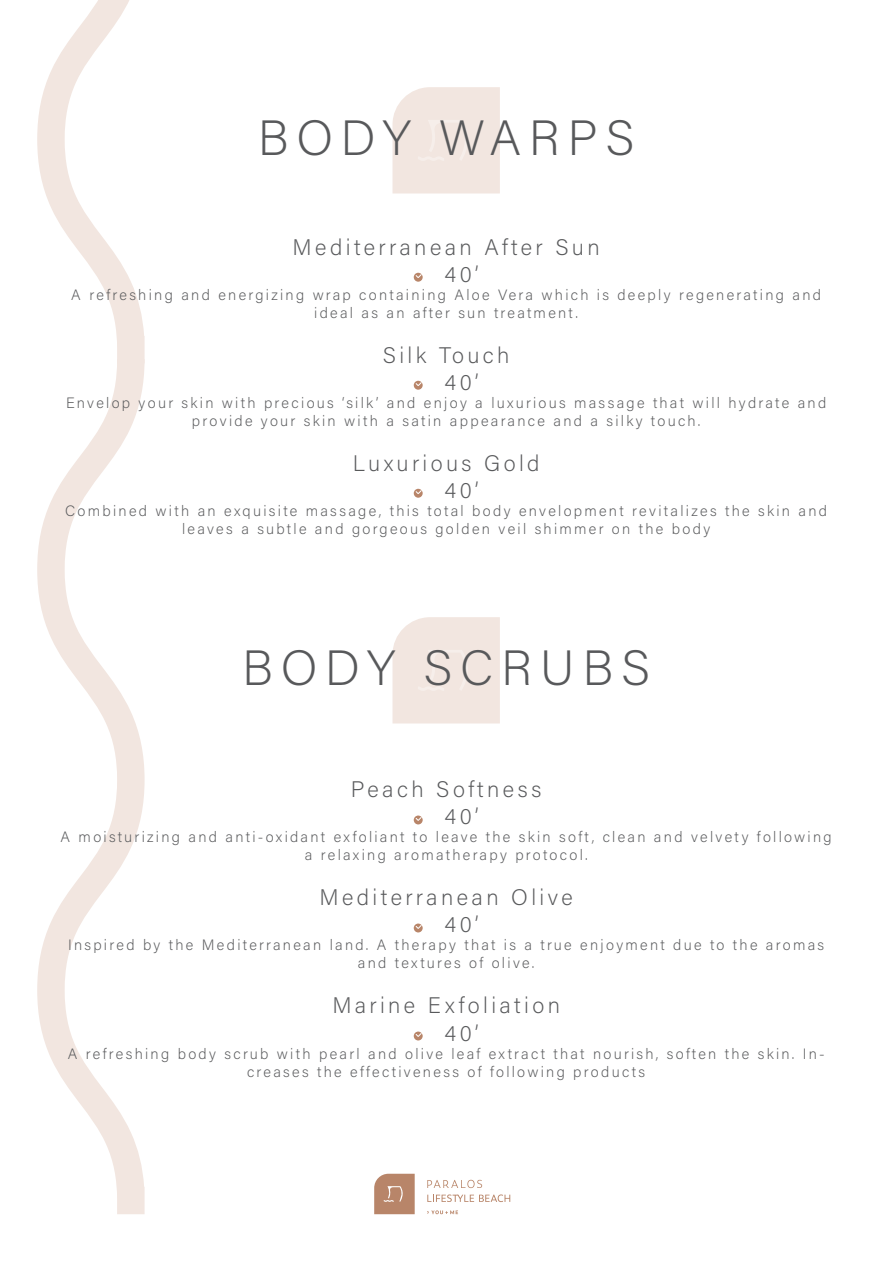
<style>
.page{position:relative;width:893px;height:1263px;background:#fff}
.page>*{position:absolute;margin:0;border:0;box-sizing:border-box;transform-origin:0 0}
.t1{font:49.5px "Acumin Variable Concept";letter-spacing:.15em;color:#58595b}
.t2{font:22.5px/27px "Acumin Variable Concept";letter-spacing:.15em;color:#58595b}
.t3{font:15px/18px "Acumin Variable Concept";letter-spacing:.15em;color:#58595b;text-align:center}
</style>
<div class="page">
<div style="left:392px;top:87px;width:108px;height:106px;background:#f2e6e0"></div>
<div style="left:415px;top:112px;width:63px;height:57px;background:#f2e6e0"></div>
<div style="left:392px;top:617px;width:108px;height:106px;background:#f2e6e0"></div>
<div style="left:415px;top:642px;width:63px;height:57px;background:#f2e6e0"></div>
<svg style="left:374px;top:1174px;width:41px;height:40px;background:#bd8d73"></svg>
<svg style="left:427px;top:1180px;width:55px;height:8px"></svg>
<svg style="left:427px;top:1210px;width:31px;height:4px"></svg>
<svg style="left:427px;top:1194px;width:83px;height:8px"></svg>
<svg style="left:37px;top:363px;width:108px;height:851px"></svg>
<svg style="left:37px;top:0;width:108px;height:363px"></svg>
<svg style="left:414px;top:273px;width:9px;height:9px"></svg>
<svg style="left:414px;top:381px;width:9px;height:9px"></svg>
<svg style="left:414px;top:489px;width:9px;height:9px"></svg>
<svg style="left:414px;top:815px;width:9px;height:9px"></svg>
<svg style="left:414px;top:923px;width:9px;height:9px"></svg>
<svg style="left:414px;top:1031px;width:9px;height:9px"></svg>
<h1 class="t1" style="left:258px;top:103px;width:378px">BODY WARPS</h1>
<h2 class="t2" style="left:444px;top:232px;width:157px;text-indent:-152px">Mediterranean After Sun<br>40’</h2>
<p class="t3" style="left:71px;top:285px;width:751px">A refreshing and energizing wrap containing Aloe Vera which is deeply regenerating and ideal as an after sun treatment.</p>
<h2 class="t2" style="left:444px;top:340px;width:67px;text-indent:-62px">Silk Touch<br>40’</h2>
<p class="t3" style="left:66px;top:393px;width:762px">Envelop your skin with precious ‘silk’ and enjoy a luxurious massage that will hydrate and provide your skin with a satin appearance and a silky touch.</p>
<h2 class="t2" style="left:444px;top:448px;width:97px;text-indent:-92px">Luxurious Gold<br>40’</h2>
<p class="t3" style="left:65px;top:501px;width:763px">Combined with an exquisite massage, this total body envelopment revitalizes the skin and leaves a subtle and gorgeous golden veil shimmer on the body</p>
<h1 class="t1" style="left:242px;top:633px;width:409px">BODY SCRUBS</h1>
<h2 class="t2" style="left:444px;top:775px;width:98px;text-indent:-94px">Peach Softness<br>40’</h2>
<p class="t3" style="left:61px;top:828px;width:773px">A moisturizing and anti-oxidant exfoliant to leave the skin soft, clean and velvety following a relaxing aromatherapy protocol.</p>
<h2 class="t2" style="left:444px;top:883px;width:130px;text-indent:-125px">Mediterranean Olive<br>40’</h2>
<p class="t3" style="left:68px;top:936px;width:757px">Inspired by the Mediterranean land. A therapy that is a true enjoyment due to the aromas and textures of olive.</p>
<h2 class="t2" style="left:444px;top:991px;width:117px;text-indent:-112px">Marine Exfoliation<br>40’</h2>
<p class="t3" style="left:68px;top:1044px;width:758px">A refreshing body scrub with pearl and olive leaf extract that nourish, soften the skin. In&shy;creases the effectiveness of following products</p>
</div>
